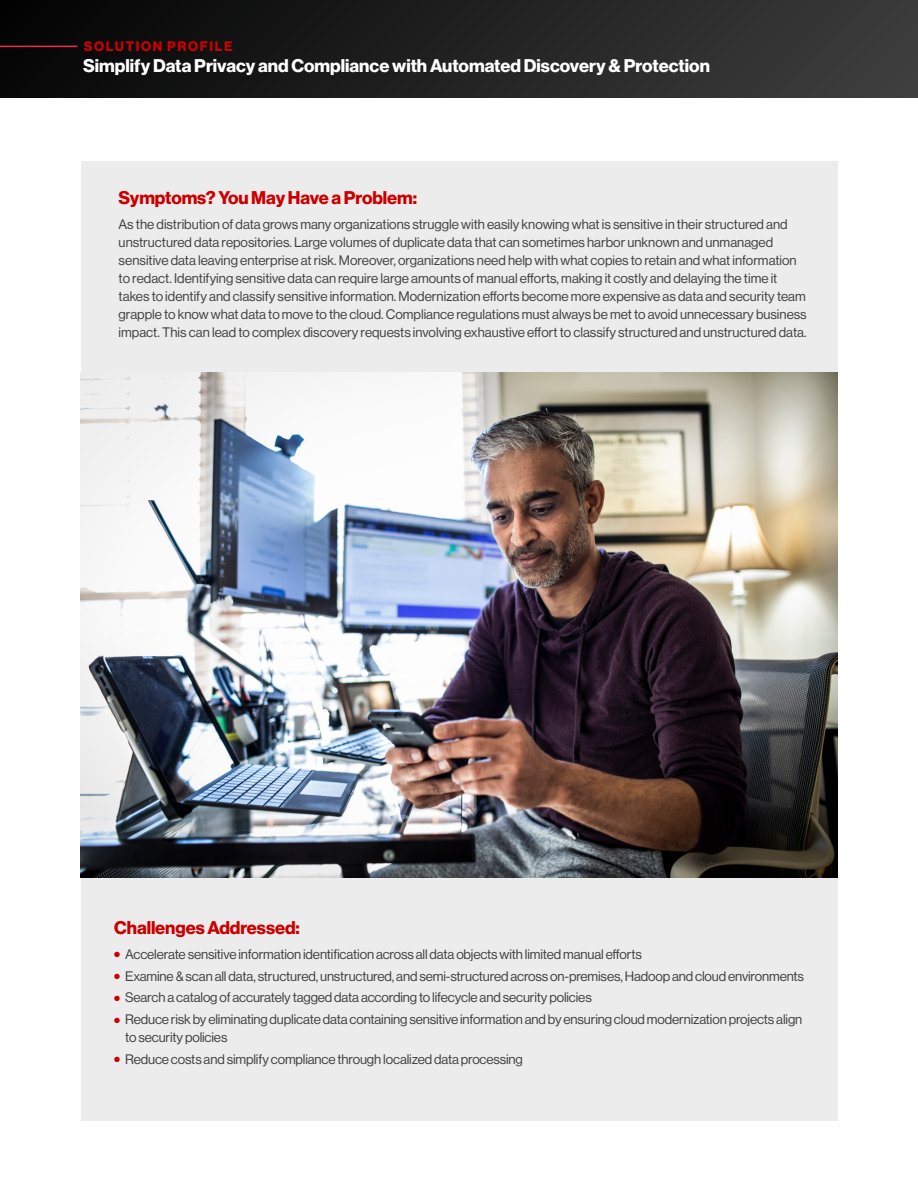
<style>
.page{position:relative;width:918px;height:1188px;background:#fff}
.page>*{position:absolute;margin:0;border:0;box-sizing:border-box;transform-origin:0 0}
.t1{font:18px "N Haas Grotesk DS Pro 75 Bd";color:#fff}
.t2{font:18px "N Haas Grotesk DS Pro 75 Bd";letter-spacing:-.005em;color:#c00}
.t3{font:13.5px/18px "N Haas Grotesk DS Pro 55 Rg";color:#414141}
.t4{font:13.5px "N Haas Grotesk DS Pro 75 Bd";letter-spacing:.115em;color:#c00}
.s1{color:#c00}
</style>
<div class="page">
<div style="left:0;top:0;width:918px;height:98px;background:linear-gradient(to right,#040404,#3d3d3d)"></div>
<hr style="left:0;top:46px;width:77px;height:1px;background:#ed2b4e">
<div style="left:81px;top:162px;width:756px;height:236px;background:#ececec"></div>
<div style="left:81px;top:878px;width:756px;height:243px;background:#ececec"></div>
<img style="left:81px;top:373px;width:756px;height:504px">
<p class="t4" style="left:84px;top:38px;width:150px">SOLUTION PROFILE</p>
<h1 class="t1" style="left:83px;top:55px;width:628px">Simplify Data Privacy and Compliance with Automated Discovery &amp; Protection</h1>
<h1 class="t2" style="left:119px;top:187px;width:300px">Symptoms? You May Have a Problem:</h1>
<p class="t3" style="left:119px;top:215px;width:690px">As the distribution of data grows many organizations struggle with easily knowing what is sensitive in their structured and unstructured data repositories. Large volumes of duplicate data that can sometimes harbor unknown and unmanaged sensitive data leaving enterprise at risk. Moreover, organizations need help with what copies to retain and what information to redact. Identifying sensitive data can require large amounts of manual efforts, making it costly and delaying the time it takes to identify and classify sensitive information. Modernization efforts become more expensive as data and security team grapple to know what data to move to the cloud. Compliance regulations must always be met to avoid unnecessary business impact. This can lead to complex discovery requests involving exhaustive effort to classify structured and unstructured data.</p>
<h1 class="t2" style="left:114px;top:917px;width:187px">Challenges Addressed:</h1>
<p class="t3" style="left:114px;top:945px;width:529px"><span class="s1">●</span> Accelerate sensitive information identification across all data objects with limited manual efforts</p>
<p class="t3" style="left:114px;top:967px;width:691px"><span class="s1">●</span> Examine &amp; scan all data, structured, unstructured, and semi-structured across on-premises, Hadoop and cloud environments</p>
<p class="t3" style="left:114px;top:989px;width:479px"><span class="s1">●</span> Search a catalog of accurately tagged data according to lifecycle and security policies</p>
<p class="t3" style="left:125px;top:1010px;width:679px;text-indent:-11px"><span class="s1">●</span> Reduce risk by eliminating duplicate data containing sensitive information and by ensuring cloud modernization projects align to security policies</p>
<p class="t3" style="left:114px;top:1050px;width:410px"><span class="s1">●</span> Reduce costs and simplify compliance through localized data processing</p>
</div>
